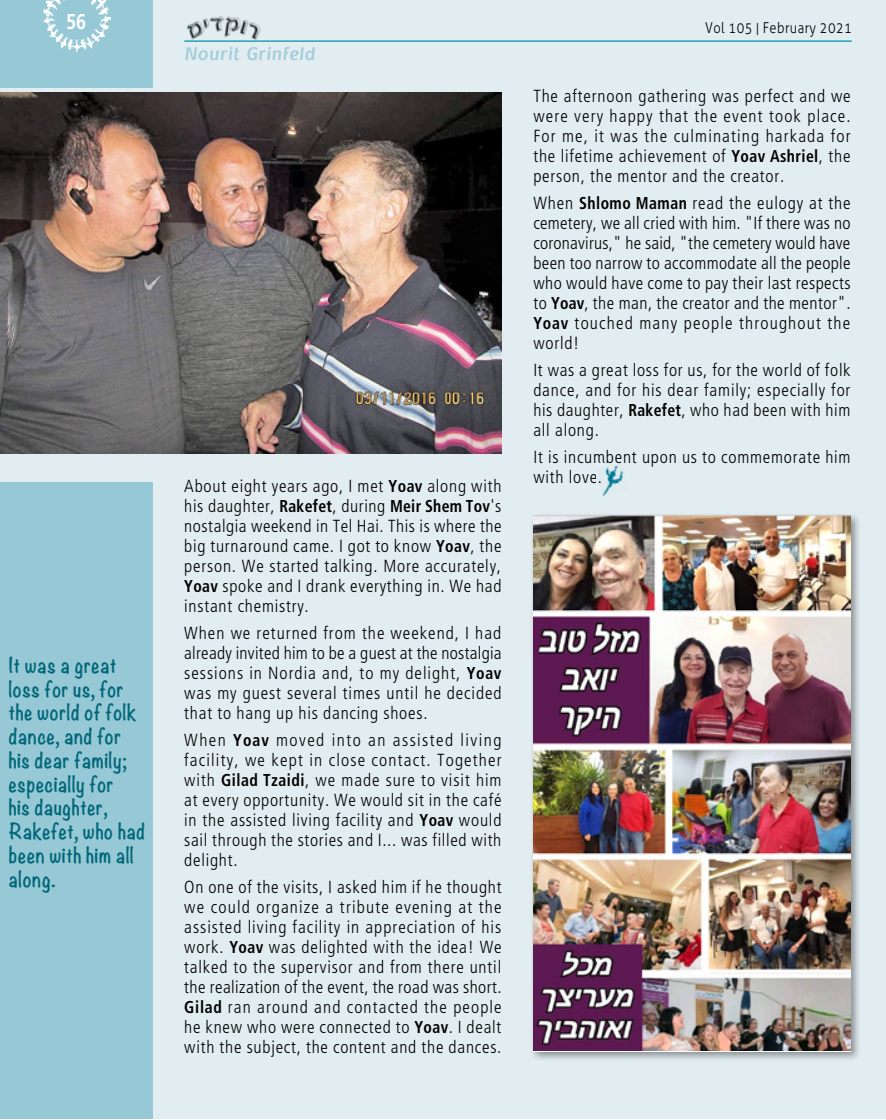
<style>
.page{position:relative;width:886px;height:1120px;background:#fff}
.page>*{position:absolute;margin:0;border:0;box-sizing:border-box;transform-origin:0 0}
.t1{font:700 21.25px "Frutiger";color:#fff;scale:.85 1}
.sidebar_eng{font:700 19.62px/23.8px "Noteworthy";letter-spacing:.04em;color:#006778;scale:.87 1}
.author_eng{font:700 18.75px "Typogarph";color:#a3cdda;scale:.9 1}
.text_frut{font:300 condensed 17.5px/20px "Frutiger";letter-spacing:.045em;color:#000;text-align:justify}
.t2{font:300 15px "Aller";letter-spacing:.035em;color:#000;scale:.85 1}
.s1{font-weight:700;font-size:17.12px}
.s2{font-family:"Fb David New";font-weight:700}
</style>
<div class="page">
<div style="left:0;top:0;width:886px;height:1119px;background:#e2edf1"></div>
<div style="left:0;top:0;width:152px;height:1119px;background:#96c8d6"></div>
<hr style="left:184px;top:40px;width:668px;height:2px;background:#0093ad">
<img style="left:184px;top:16px;width:78px;height:25px">
<img style="left:43px;top:0;width:68px;height:52px">
<div style="left:0;top:89px;width:198px;height:393px;background:#e2edf1"></div>
<div style="left:530px;top:513px;width:331px;height:548px;background:#000;opacity:.4"></div>
<img style="left:533px;top:516px;width:318px;height:534px">
<img style="left:0;top:92px;width:501px;height:362px">
<img style="left:602px;top:465px;width:21px;height:31px">
<p class="t1" style="left:66px;top:9px;width:25px">56</p>
<p class="sidebar_eng" style="left:9px;top:652px;width:158px">It was a great loss for us, for the world of folk dance, and for his dear family; especially for<br>his daughter,<br>Rakefet, who had been with him all along.</p>
<p class="author_eng" style="left:184px;top:41px;width:149px">Nourit Grinfeld</p>
<p class="text_frut" style="left:184px;top:476px;width:319px">About eight years ago, I met <span class="s1">Yoav</span> along with his daughter, <span class="s1">Rakefet</span>, during <span class="s1">Meir Shem Tov</span>'s nostalgia weekend in Tel Hai. This is where the big turnaround came. I got to know <span class="s1">Yoav</span>, the person. We started talking. More accurately, <span class="s1">Yoav</span> spoke and I drank everything in. We had instant chemistry.</p>
<p class="text_frut" style="left:184px;top:623px;width:319px">When we returned from the weekend, I had already invited him to be a guest at the nostalgia sessions in Nordia and, to my delight, <span class="s1">Yoav </span>was my guest several times until he decided that to hang up his dancing shoes.</p>
<p class="text_frut" style="left:184px;top:730px;width:319px">When <span class="s1">Yoav</span> moved into an assisted living facility, we kept in close contact. Together with <span class="s1">Gilad Tzaidi</span>, we made sure to visit him at every opportunity. We would sit in the café in the assisted living facility and <span class="s1">Yoav</span> would sail through the stories and I... was filled with delight.</p>
<p class="text_frut" style="left:184px;top:877px;width:319px">On one of the visits, I asked him if he thought we could organize a tribute evening at the assisted living facility in appreciation of his work. <span class="s1">Yoav</span> was delighted with the idea! We talked to the supervisor and from there until the realization of the event, the road was short.<br><span class="s1">Gilad</span> ran around and contacted the people he knew who were connected to <span class="s1">Yoav</span>. I dealt with the subject, the content and the dances.</p>
<p class="t2" style="left:705px;top:19px;width:174px">Vol 105 <span class="s2">|</span> February 2021</p>
<p class="text_frut" style="left:533px;top:86px;width:319px">The afternoon gathering was perfect and we were very happy that the event took place.<br>For me, it was the culminating harkada for the lifetime achievement of <span class="s1">Yoav Ashriel</span>, the person, the mentor and the creator.</p>
<p class="text_frut" style="left:533px;top:193px;width:319px">When <span class="s1">Shlomo Maman</span> read the eulogy at the cemetery, we all cried with him. "If there was no coronavirus," he said, "the cemetery would have been too narrow to accommodate all the people who would have come to pay their last respects to <span class="s1">Yoav</span>, the man, the creator and the mentor".<br><span class="s1">Yoav</span> touched many people throughout the world!</p>
<p class="text_frut" style="left:533px;top:360px;width:319px">It was a great loss for us, for the world of folk dance, and for his dear family; especially for his daughter, <span class="s1">Rakefet</span>, who had been with him all along.</p>
<p class="text_frut" style="left:533px;top:447px;width:319px">It is incumbent upon us to commemorate him with love.</p>
</div>
